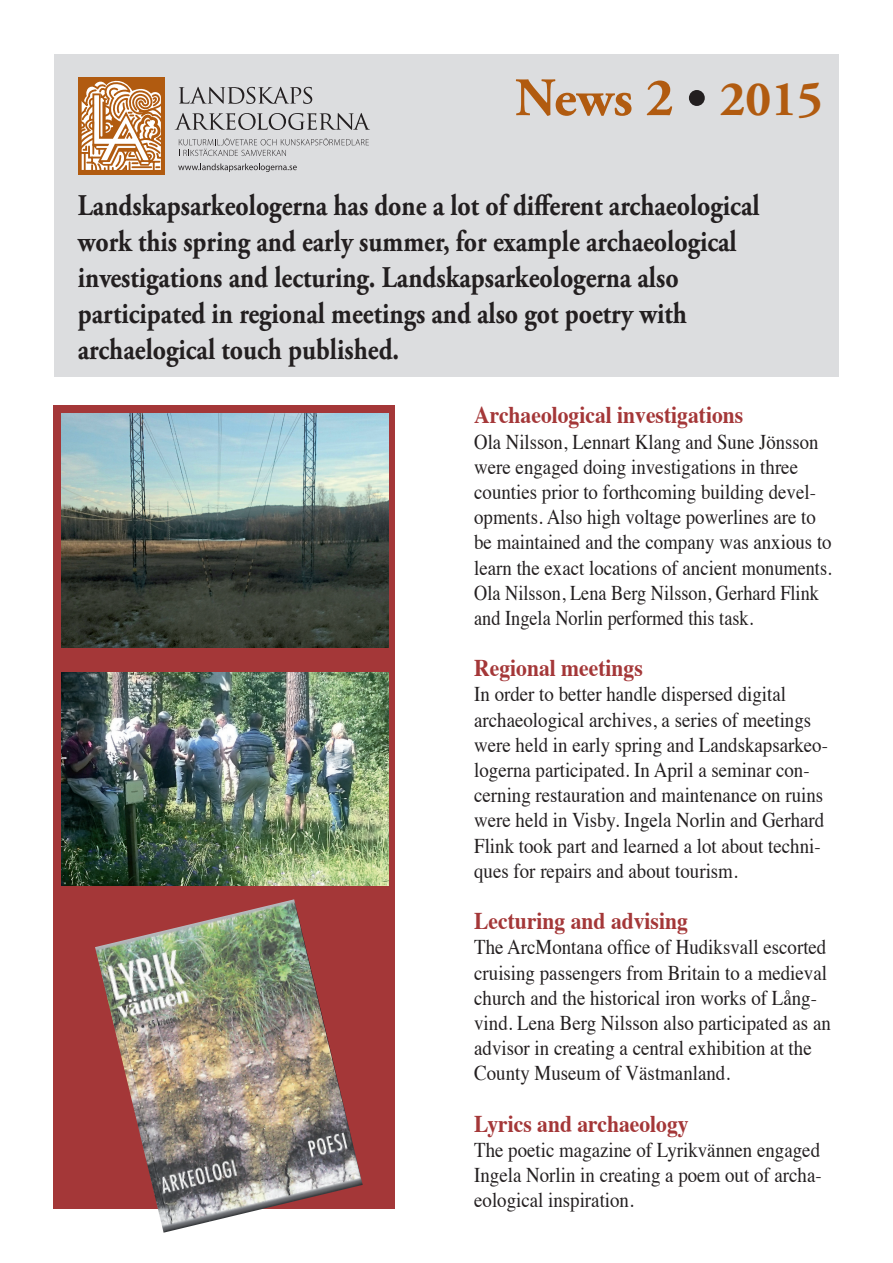
<style>
.page{position:relative;width:893px;height:1263px;background:#fff}
.page>*{position:absolute;margin:0;border:0;box-sizing:border-box;transform-origin:0 0}
.t1{font:700 54px "Adobe Garamond Pro";color:#b15b10}
.t2{font:700 30px/36px "Adobe Garamond Pro";color:#231f20;scale:.86 1}
.t3{font:700 24px "Times";color:#a43738;scale:.9 1}
.t4{font:21px/25.2px "Times";color:#231f20;scale:.9 1}
.t5{font:21px/25.2px "Times";color:#231f20;scale:.89 1}
.s1{font-size:51px;color:#231f20}
.s2{font-size:49.5px}
</style>
<div class="page">
<div style="left:54px;top:405px;width:341px;height:804px;background:#a43738"></div>
<div style="left:54px;top:54px;width:785px;height:322px;background:#dcdddf"></div>
<svg style="left:179px;top:87px;width:133px;height:17px"></svg>
<svg style="left:175px;top:113px;width:195px;height:17px"></svg>
<svg style="left:179px;top:138px;width:190px;height:18px"></svg>
<svg style="left:178px;top:164px;width:119px;height:8px"></svg>
<svg style="left:78px;top:77px;width:87px;height:98px;background:#cf9c6f"></svg>
<img style="left:95px;top:899px;width:268px;height:334px">
<img style="left:62px;top:673px;width:327px;height:212px">
<img style="left:62px;top:413px;width:326px;height:235px">
<h1 class="t1" style="left:515px;top:67px;width:309px">News 2 <span class="s1">•</span> <span class="s2">2015</span></h1>
<p class="t2" style="left:78px;top:188px;width:794px">Landskapsarkeologerna has done a lot of different archaeological work this spring and early summer, for example archaeological investigations and lecturing. Landskapsarkeologerna also participated in regional meetings and also got poetry with archaelogical touch published.</p>
<p class="t3" style="left:474px;top:392px;width:300px">Archaeological investigations</p>
<p class="t5" style="left:474px;top:427px;width:403px">Ola Nilsson, Lennart Klang and Sune Jönsson were engaged doing investigations in three counties prior to forthcoming building devel&shy;opments. Also high voltage powerlines are to be maintained and the company was anxious to learn the exact locations of ancient monuments.<br>Ola Nilsson, Lena Berg Nilsson, Gerhard Flink and Ingela Norlin performed this task.</p>
<p class="t3" style="left:474px;top:645px;width:189px">Regional meetings</p>
<p class="t4" style="left:474px;top:680px;width:395px">In order to better handle dispersed digital archaeological archives, a series of meetings were held in early spring and Landskapsarkeo&shy;logerna participated. In April a seminar con&shy;cerning restauration and maintenance on ruins were held in Visby. Ingela Norlin and Gerhard Flink took part and learned a lot about techni&shy;ques for repairs and about tourism.</p>
<p class="t3" style="left:474px;top:898px;width:239px">Lecturing and advising</p>
<p class="t4" style="left:474px;top:933px;width:398px">The ArcMontana office of Hudiksvall escorted cruising passengers from Britain to a medieval church and the historical iron works of Lång&shy;vind. Lena Berg Nilsson also participated as an advisor in creating a central exhibition at the County Museum of Västmanland.</p>
<p class="t3" style="left:474px;top:1101px;width:240px">Lyrics and archaeology</p>
<p class="t4" style="left:474px;top:1135px;width:388px;text-align:justify">The poetic magazine of Lyrikvännen engaged Ingela Norlin in creating a poem out of archa&shy;eological inspiration.</p>
</div>
